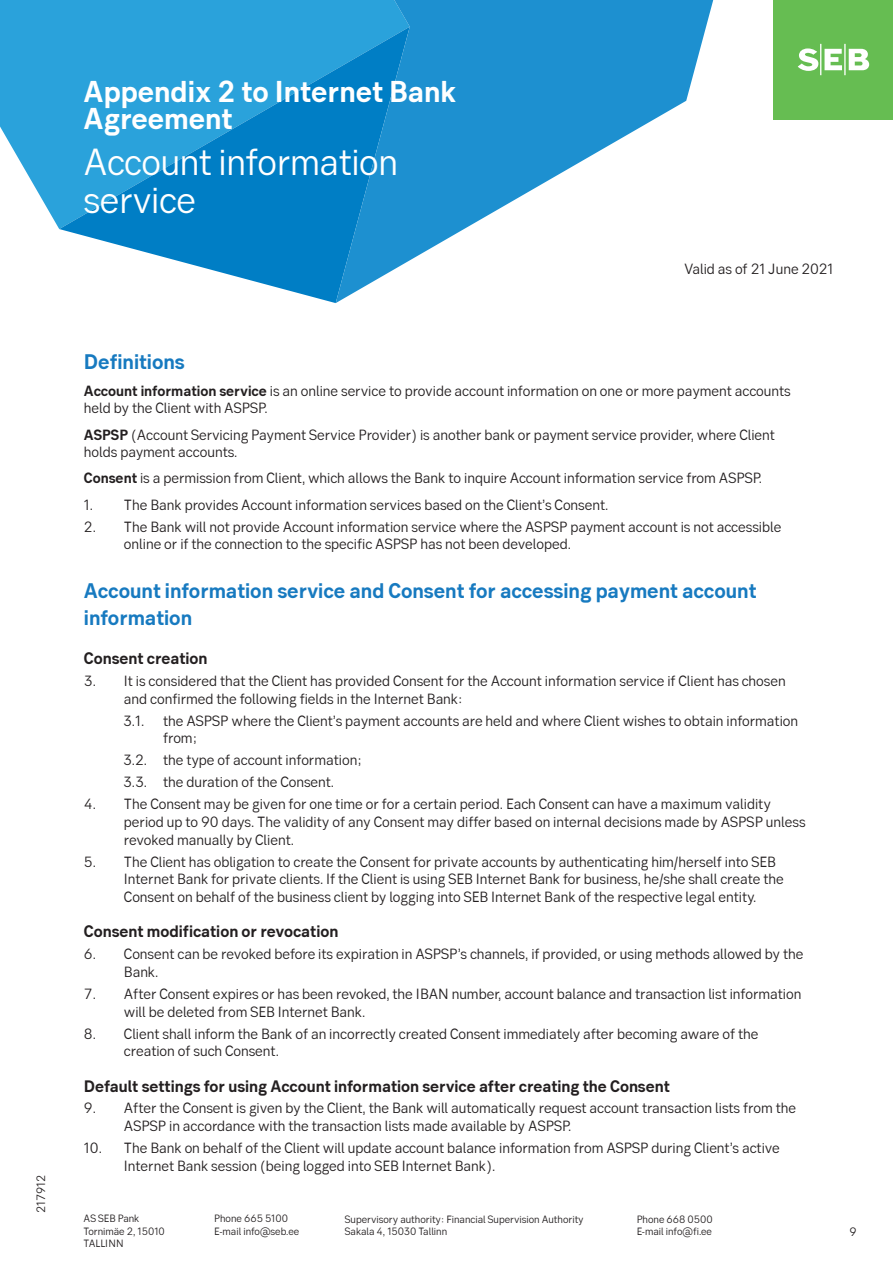
<style>
.page{position:relative;width:893px;height:1263px;background:#fff}
.page>*{position:absolute;margin:0;border:0;box-sizing:border-box;transform-origin:0 0}
.t1{font:37.5px/37.5px "SEB Sans Serif";letter-spacing:-.01em;color:#fff}
.t2{font:700 30px/27px "SEB Sans Serif";color:#fff}
.pealkiri_sinine{font:700 21px/27px "SEB Sans Serif";color:#177ac0}
.Pealkiri2{font:700 16.5px "SEB Sans Serif";color:#231f20}
.bodytext_10_12_lepin{font:14.7px/17.7px "SEB Sans Serif";color:#231f20}
.Body_tekst_10_12_lep{font:14.7px/17.7px "SEB Sans Serif";color:#231f20}
.bodytext_leping_taan{font:14.7px/17.7px "SEB Sans Serif";color:#231f20}
.t3{font:12px "SEB Sans Serif";color:#231f20}
.t4{font:10.5px/12.6px "SEB Sans Serif";color:#231f20}
.s1{font-weight:700}
</style>
<div class="page">
<div style="left:774px;top:0;width:119px;height:119px;background:#66bd52"></div>
<svg style="left:798px;top:44px;width:71px;height:31px"></svg>
<svg style="left:0;top:0;width:336px;height:229px;fill:#2aa2db"></svg>
<svg style="left:59px;top:27px;width:277px;height:276px"></svg>
<svg style="left:336px;top:0;width:377px;height:303px;fill:#1d90d0"></svg>
<p class="t3" style="left:34px;top:1213px;width:40px;rotate:-90deg">217912</p>
<h2 class="t2" style="left:84px;top:78px;width:374px">Appendix 2 to Internet Bank<br>Agreement</h2>
<h1 class="t1" style="left:84px;top:143px;width:316px">Account information service</h1>
<p class="Body_tekst_10_12_lep" style="left:684px;top:260px;width:151px">Valid as of 21 June 2021</p>
<p class="pealkiri_sinine" style="left:84px;top:348px;width:102px">Definitions</p>
<p class="Body_tekst_10_12_lep" style="left:84px;top:381px;width:708px"><span class="s1">Account information service</span> is an online service to provide account information on one or more payment accounts held by the Client with ASPSP.</p>
<p class="Body_tekst_10_12_lep" style="left:84px;top:425px;width:692px"><span class="s1">ASPSP</span> (Account Servicing Payment Service Provider) is another bank or payment service provider, where Client holds payment accounts.</p>
<p class="Body_tekst_10_12_lep" style="left:84px;top:469px;width:680px"><span class="s1">Consent</span> is a permission from Client, which allows the Bank to inquire Account information service from ASPSP.</p>
<p class="bodytext_10_12_lepin" style="left:84px;top:495px;width:526px">1. The Bank provides Account information services based on the Client’s Consent.</p>
<p class="bodytext_10_12_lepin" style="left:124px;top:517px;width:659px;text-indent:-40px">2. The Bank will not provide Account information service where the ASPSP payment account is not accessible online or if the connection to the specific ASPSP has not been developed.</p>
<p class="pealkiri_sinine" style="left:84px;top:576px;width:674px">Account information service and Consent for accessing payment account information</p>
<p class="Pealkiri2" style="left:84px;top:648px;width:125px">Consent creation</p>
<p class="bodytext_10_12_lepin" style="left:124px;top:672px;width:663px;text-indent:-40px">3. It is considered that the Client has provided Consent for the Account information service if Client has chosen and confirmed the following fields in the Internet Bank:</p>
<p class="bodytext_leping_taan" style="left:123px;top:711px;width:23px">3.1.</p>
<p class="bodytext_leping_taan" style="left:163px;top:711px;width:637px">the ASPSP where the Client’s payment accounts are held and where Client wishes to obtain information from;</p>
<p class="bodytext_leping_taan" style="left:123px;top:751px;width:240px">3.2. the type of account information;</p>
<p class="bodytext_leping_taan" style="left:123px;top:773px;width:213px">3.3. the duration of the Consent.</p>
<p class="bodytext_10_12_lepin" style="left:124px;top:795px;width:683px;text-indent:-40px">4. The Consent may be given for one time or for a certain period. Each Consent can have a maximum validity period up to 90 days. The validity of any Consent may differ based on internal decisions made by ASPSP unless revoked manually by Client.</p>
<p class="bodytext_10_12_lepin" style="left:124px;top:852px;width:661px;text-indent:-40px">5. The Client has obligation to create the Consent for private accounts by authenticating him/herself into SEB<br>Internet Bank for private clients. If the Client is using SEB Internet Bank for business, he/she shall create the<br>Consent on behalf of the business client by logging into SEB Internet Bank of the respective legal entity.</p>
<p class="Pealkiri2" style="left:84px;top:922px;width:256px">Consent modification or revocation</p>
<p class="bodytext_10_12_lepin" style="left:124px;top:945px;width:681px;text-indent:-40px">6. Consent can be revoked before its expiration in ASPSP’s channels, if provided, or using methods allowed by the<br>Bank.</p>
<p class="bodytext_10_12_lepin" style="left:124px;top:985px;width:679px;text-indent:-40px">7. After Consent expires or has been revoked, the IBAN number, account balance and transaction list information will be deleted from SEB Internet Bank.</p>
<p class="bodytext_10_12_lepin" style="left:124px;top:1024px;width:636px;text-indent:-40px">8. Client shall inform the Bank of an incorrectly created Consent immediately after becoming aware of the creation of such Consent.</p>
<p class="Pealkiri2" style="left:84px;top:1076px;width:587px">Default settings for using Account information service after creating the Consent</p>
<p class="bodytext_10_12_lepin" style="left:124px;top:1099px;width:674px;text-indent:-40px">9. After the Consent is given by the Client, the Bank will automatically request account transaction lists from the<br>ASPSP in accordance with the transaction lists made available by ASPSP.</p>
<p class="bodytext_10_12_lepin" style="left:124px;top:1139px;width:657px;text-indent:-40px">10. The Bank on behalf of the Client will update account balance information from ASPSP during Client’s active<br>Internet Bank session (being logged into SEB Internet Bank).</p>
<p class="t4" style="left:84px;top:1212px;width:83px">AS SEB Pank<br>Tornimäe 2, 15010<br>TALLINN</p>
<p class="t4" style="left:214px;top:1212px;width:87px">Phone 665 5100<br>E-mail info@seb.ee</p>
<p class="t4" style="left:345px;top:1213px;width:240px">Supervisory authority: Financial Supervision Authority<br>Sakala 4, 15030 Tallinn</p>
<p class="t4" style="left:637px;top:1213px;width:78px">Phone 668 0500<br>E-mail info@fi.ee</p>
<p class="t3" style="left:850px;top:1225px;width:9px">9</p>
</div>
